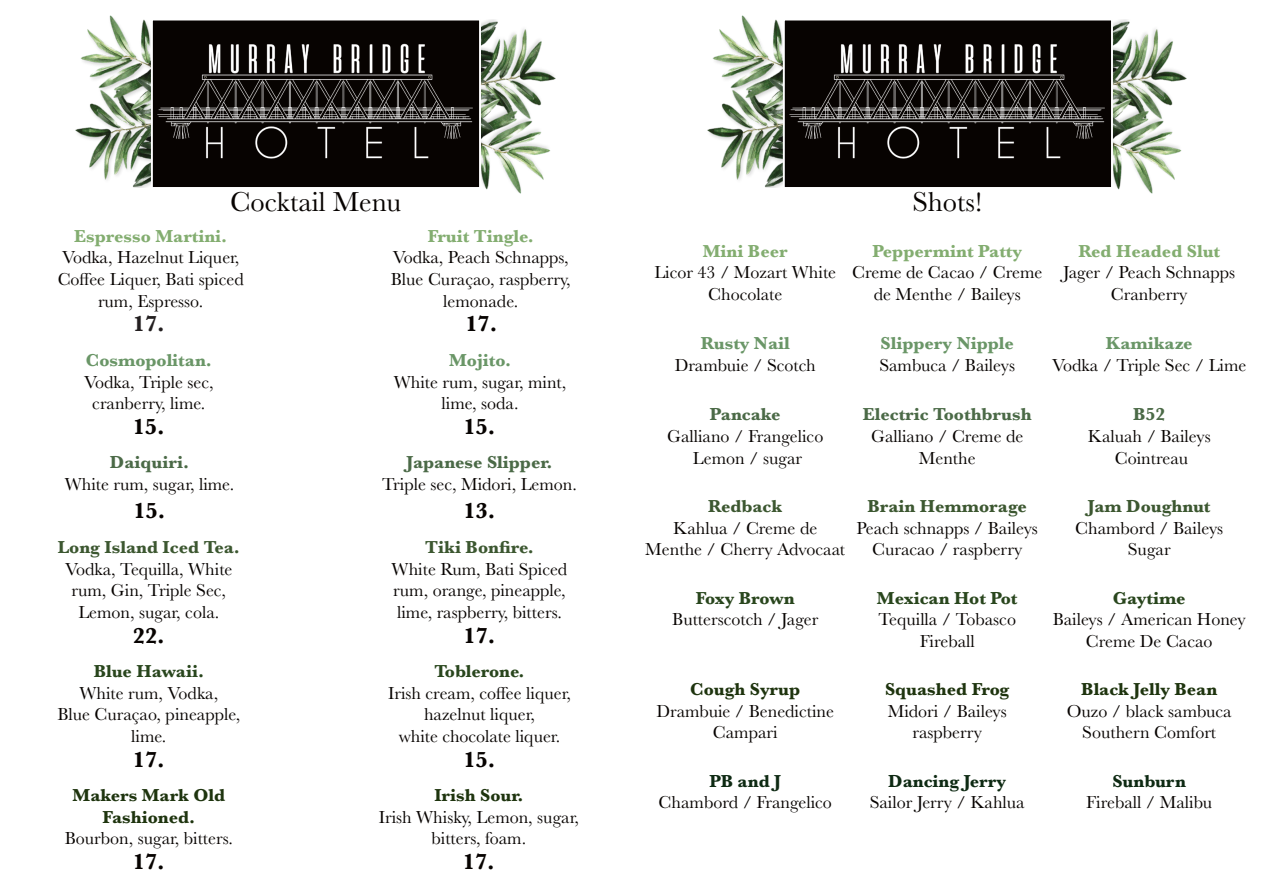
<style>
.page{position:relative;width:1263px;height:893px;background:#fff}
.page>*{position:absolute;margin:0;border:0;box-sizing:border-box;transform-origin:0 0}
.t1{font:28.5px "Baskerville";color:#070301}
.t2{font:700 22.5px "Baskerville";color:#070301}
.t3{font:700 22.5px "Baskerville";color:#231f20}
.t4{font:18px/21.6px "Baskerville";color:#070301;text-align:center}
.t5{font:700 18px/21.6px "Baskerville";color:#1e340e;text-align:center}
.t6{font:700 18px "Baskerville";color:#83ad70}
.t7{font:700 18px "Baskerville";color:#3c5730}
.t8{font:700 18px "Baskerville";color:#4b6a47}
.t9{font:700 18px "Baskerville";color:#6a9667}
.t10{font:700 18px "Baskerville";color:#29461d}
.t11{font:700 18px "Baskerville";color:#0e2a13}
</style>
<div class="page">
<img style="left:75px;top:15px;width:76px;height:172px">
<img style="left:481px;top:20px;width:75px;height:174px">
<img style="left:154px;top:22px;width:324px;height:164px">
<div style="left:151px;top:19px;width:330px;height:170px;border:2px solid #fff"></div>
<img style="left:707px;top:15px;width:76px;height:172px">
<img style="left:1113px;top:20px;width:74px;height:174px">
<img style="left:786px;top:22px;width:324px;height:164px">
<div style="left:783px;top:19px;width:330px;height:170px;border:2px solid #fff"></div>
<p class="t1" style="left:230px;top:184px;width:173px">Cocktail Menu</p>
<p class="t6" style="left:74px;top:223px;width:155px">Espresso Martini.</p>
<p class="t4" style="left:58px;top:247px;width:188px">Vodka, Hazelnut Liquer,<br>Coffee Liquer, Bati spiced rum, Espresso.</p>
<p class="t6" style="left:428px;top:223px;width:108px">Fruit Tingle.</p>
<p class="t4" style="left:391px;top:247px;width:181px">Vodka, Peach Schnapps,<br>Blue Curaçao, raspberry, lemonade.</p>
<p class="t3" style="left:133px;top:308px;width:33px">17.</p>
<p class="t2" style="left:465px;top:308px;width:33px">17.</p>
<p class="t9" style="left:86px;top:348px;width:128px">Cosmopolitan.</p>
<p class="t4" style="left:84px;top:371px;width:131px">Vodka, Triple sec,</p>
<p class="t4" style="left:92px;top:393px;width:115px">cranberry, lime.</p>
<p class="t9" style="left:449px;top:348px;width:64px">Mojito.</p>
<p class="t4" style="left:394px;top:371px;width:174px">White rum, sugar, mint, lime, soda.</p>
<p class="t2" style="left:133px;top:411px;width:33px">15.</p>
<p class="t2" style="left:464px;top:411px;width:33px">15.</p>
<p class="t8" style="left:110px;top:450px;width:81px">Daiquiri.</p>
<p class="t4" style="left:65px;top:474px;width:171px">White rum, sugar, lime.</p>
<p class="t8" style="left:407px;top:450px;width:147px">Japanese Slipper.</p>
<p class="t4" style="left:382px;top:474px;width:196px">Triple sec, Midori, Lemon.</p>
<p class="t2" style="left:134px;top:495px;width:33px">15.</p>
<p class="t2" style="left:464px;top:495px;width:33px">13.</p>
<p class="t7" style="left:58px;top:534px;width:184px">Long Island Iced Tea.</p>
<p class="t4" style="left:65px;top:558px;width:169px">Vodka, Tequilla, White rum, Gin, Triple Sec,</p>
<p class="t4" style="left:78px;top:601px;width:142px">Lemon, sugar, cola.</p>
<p class="t7" style="left:425px;top:534px;width:110px">Tiki Bonfire.</p>
<p class="t4" style="left:392px;top:558px;width:177px;text-align:justify">White Rum, Bati Spiced rum, orange, pineapple, lime, raspberry, bitters.</p>
<p class="t2" style="left:133px;top:620px;width:33px">22.</p>
<p class="t2" style="left:464px;top:620px;width:33px">17.</p>
<p class="t10" style="left:94px;top:659px;width:112px">Blue Hawaii.</p>
<p class="t4" style="left:79px;top:682px;width:140px">White rum, Vodka,</p>
<p class="t4" style="left:57px;top:704px;width:184px">Blue Curaçao, pineapple, lime.</p>
<p class="t10" style="left:434px;top:659px;width:92px">Toblerone.</p>
<p class="t4" style="left:388px;top:682px;width:184px">Irish cream, coffee liquer, hazelnut liquer,</p>
<p class="t4" style="left:399px;top:725px;width:163px">white chocolate liquer.</p>
<p class="t2" style="left:133px;top:744px;width:33px">17.</p>
<p class="t2" style="left:464px;top:744px;width:33px">15.</p>
<p class="t5" style="left:73px;top:785px;width:154px">Makers Mark Old<br>Fashioned.</p>
<p class="t4" style="left:65px;top:828px;width:170px">Bourbon, sugar, bitters.</p>
<p class="t5" style="left:434px;top:785px;width:91px">Irish Sour.</p>
<p class="t4" style="left:379px;top:806px;width:202px">Irish Whisky, Lemon, sugar, bitters, foam.</p>
<p class="t2" style="left:133px;top:846px;width:33px">17.</p>
<p class="t2" style="left:463px;top:846px;width:33px">17.</p>
<p class="t1" style="left:912px;top:184px;width:71px">Shots!</p>
<p class="t6" style="left:703px;top:238px;width:86px">Mini Beer</p>
<p class="t4" style="left:654px;top:262px;width:183px">Licor 43 / Mozart White<br>Chocolate</p>
<p class="t6" style="left:872px;top:238px;width:151px">Peppermint Patty</p>
<p class="t4" style="left:852px;top:262px;width:192px">Creme de Cacao / Creme de Menthe / Baileys</p>
<p class="t6" style="left:1078px;top:238px;width:143px">Red Headed Slut</p>
<p class="t4" style="left:1063px;top:262px;width:174px">Jager / Peach Schnapps<br>Cranberry</p>
<p class="t9" style="left:701px;top:331px;width:91px">Rusty Nail</p>
<p class="t4" style="left:675px;top:355px;width:143px">Drambuie / Scotch</p>
<p class="t9" style="left:880px;top:331px;width:135px">Slippery Nipple</p>
<p class="t4" style="left:879px;top:355px;width:137px">Sambuca / Baileys</p>
<p class="t8" style="left:710px;top:402px;width:72px">Pancake</p>
<p class="t4" style="left:667px;top:426px;width:158px">Galliano / Frangelico</p>
<p class="t4" style="left:693px;top:447px;width:111px">Lemon / sugar</p>
<p class="t8" style="left:863px;top:402px;width:170px">Electric Toothbrush</p>
<p class="t4" style="left:871px;top:426px;width:154px">Galliano / Creme de</p>
<p class="t4" style="left:919px;top:447px;width:58px">Menthe</p>
<p class="t7" style="left:708px;top:494px;width:76px">Redback</p>
<p class="t4" style="left:673px;top:517px;width:146px">Kahlua / Creme de</p>
<p class="t4" style="left:645px;top:539px;width:201px">Menthe / Cherry Advocaat</p>
<p class="t7" style="left:867px;top:494px;width:161px">Brain Hemmorage</p>
<p class="t4" style="left:856px;top:517px;width:183px">Peach schnapps / Baileys<br>Curacao / raspberry</p>
<p class="t10" style="left:696px;top:585px;width:100px">Foxy Brown</p>
<p class="t4" style="left:672px;top:609px;width:147px">Butterscotch / Jager</p>
<p class="t10" style="left:877px;top:585px;width:142px">Mexican Hot Pot</p>
<p class="t4" style="left:878px;top:609px;width:139px">Tequilla / Tobasco</p>
<p class="t4" style="left:920px;top:630px;width:57px">Fireball</p>
<p class="t9" style="left:1106px;top:331px;width:88px">Kamikaze</p>
<p class="t4" style="left:1052px;top:355px;width:196px">Vodka / Triple Sec / Lime</p>
<p class="t8" style="left:1133px;top:402px;width:33px">B52</p>
<p class="t4" style="left:1088px;top:426px;width:124px">Kaluah / Baileys</p>
<p class="t4" style="left:1115px;top:447px;width:75px">Cointreau</p>
<p class="t7" style="left:1088px;top:494px;width:124px">Jam Doughnut</p>
<p class="t4" style="left:1075px;top:517px;width:149px">Chambord / Baileys</p>
<p class="t4" style="left:1128px;top:539px;width:44px">Sugar</p>
<p class="t10" style="left:1113px;top:585px;width:74px">Gaytime</p>
<p class="t4" style="left:1053px;top:609px;width:195px">Baileys / American Honey</p>
<p class="t4" style="left:1086px;top:630px;width:128px">Creme De Cacao</p>
<p class="t5" style="left:690px;top:679px;width:111px">Cough Syrup</p>
<p class="t4" style="left:656px;top:700px;width:179px">Drambuie / Benedictine<br>Campari</p>
<p class="t11" style="left:709px;top:768px;width:73px">PB and J</p>
<p class="t4" style="left:659px;top:792px;width:175px">Chambord / Frangelico</p>
<p class="t5" style="left:885px;top:679px;width:126px">Squashed Frog</p>
<p class="t4" style="left:888px;top:700px;width:121px">Midori / Baileys</p>
<p class="t4" style="left:912px;top:722px;width:71px">raspberry</p>
<p class="t11" style="left:888px;top:768px;width:119px">Dancing Jerry</p>
<p class="t4" style="left:870px;top:792px;width:156px">Sailor Jerry / Kahlua</p>
<p class="t5" style="left:1081px;top:679px;width:137px">Black Jelly Bean</p>
<p class="t4" style="left:1067px;top:700px;width:166px">Ouzo / black sambuca<br>Southern Comfort</p>
<p class="t11" style="left:1112px;top:768px;width:75px">Sunburn</p>
<p class="t4" style="left:1086px;top:792px;width:127px">Fireball / Malibu</p>
</div>
